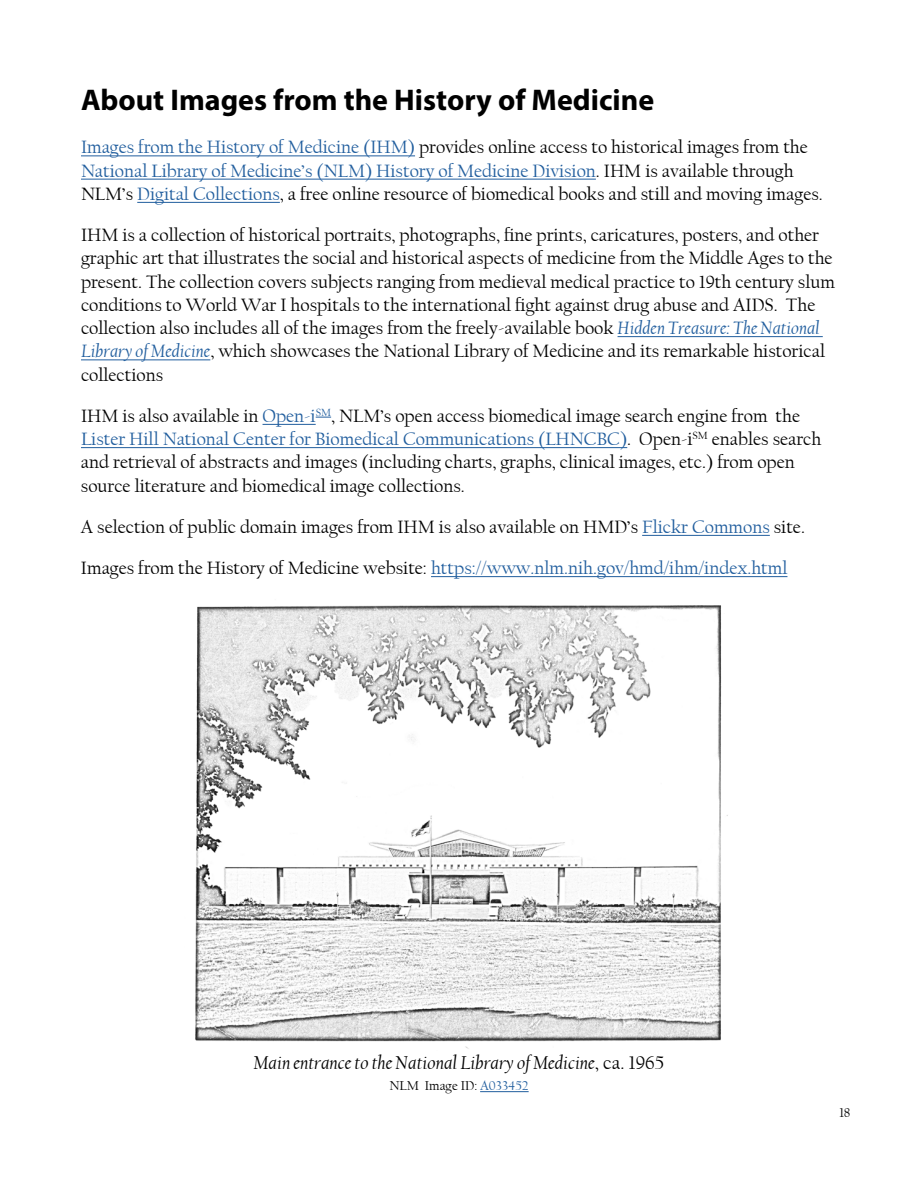
<style>
.page{position:relative;width:918px;height:1188px;background:#fff}
.page>*{position:absolute;margin:0;border:0;box-sizing:border-box;transform-origin:0 0}
.Back_header{font:700 30px "Myriad Pro";color:#000}
.t1{font:italic 19.5px "Californian FB";color:#000}
.t2{font:18.75px/23.2px "Californian FB";color:#000}
.t3{font:18.75px "Californian FB";color:#215e9e}
.t4{font:13.5px "Californian FB";color:#000}
.s1{color:#215e9e}
.s2{font-style:italic;color:#215e9e}
.s3{color:#000}
.s4{font-style:normal}
</style>
<div class="page">
<hr style="left:81px;top:155px;width:334px;height:1px;background:#215e9e">
<hr style="left:81px;top:179px;width:515px;height:1px;background:#215e9e">
<hr style="left:137px;top:202px;width:143px;height:1px;background:#215e9e">
<hr style="left:618px;top:336px;width:205px;height:1px;background:#215e9e">
<hr style="left:81px;top:359px;width:129px;height:1px;background:#215e9e">
<hr style="left:263px;top:424px;width:53px;height:1px;background:#215e9e">
<svg style="left:316px;top:417px;width:15px;height:1px"></svg>
<hr style="left:81px;top:447px;width:546px;height:1px;background:#215e9e">
<hr style="left:642px;top:535px;width:128px;height:1px;background:#215e9e">
<hr style="left:431px;top:576px;width:356px;height:1px;background:#215e9e">
<img style="left:195px;top:605px;width:533px;height:444px">
<hr style="left:480px;top:1091px;width:49px;height:1px;background:#215e9e">
<p class="Back_header" style="left:81px;top:81px;width:575px">About Images from the History of Medicine</p>
<p class="t2" style="left:81px;top:136px;width:743px"><span class="s1">Images from the History of Medicine (IHM)</span> provides online access to historical images from the<br><span class="s1">National Library of Medicine’s (NLM) History of Medicine Division</span>. IHM is available through<br>NLM’s <span class="s1">Digital Collections</span>, a free online resource of biomedical books and still and moving images.</p>
<p class="t2" style="left:81px;top:224px;width:755px">IHM is a collection of historical portraits, photographs, fine prints, caricatures, posters, and other graphic art that illustrates the social and historical aspects of medicine from the Middle Ages to the present. The collection covers subjects ranging from medieval medical practice to 19th century slum conditions to World War I hospitals to the international fight against drug abuse and AIDS. The collection also includes all of the images from the freely-available book <span class="s2">Hidden Treasure: The National Library of Medicine</span>, which showcases the National Library of Medicine and its remarkable historical collections</p>
<p class="t2" style="left:81px;top:404px;width:742px">IHM is also available in <span class="s1">Open-i</span><sup>SM</sup>, NLM’s open access biomedical image search engine from the <span class="s1">Lister Hill National Center for Biomedical Communications (LHNCBC)</span>. Open-i<sup>SM</sup> enables search and retrieval of abstracts and images (including charts, graphs, clinical images, etc.) from open source literature and biomedical image collections.</p>
<p class="t2" style="left:81px;top:515px;width:726px">A selection of public domain images from IHM is also available on HMD’s <span class="s1">Flickr Commons</span> site.</p>
<p class="t3" style="left:81px;top:558px;width:708px"><span class="s3">Images from the History of Medicine website:</span> https://www.nlm.nih.gov/hmd/ihm/index.html</p>
<p class="t1" style="left:254px;top:1052px;width:412px">Main entrance to the National Library of Medicine<span class="s4">, ca. 1965</span></p>
<p class="t4" style="left:389px;top:1078px;width:141px">NLM Image ID: <span class="s1">A033452</span></p>
<p class="t4" style="left:839px;top:1105px;width:13px">18</p>
</div>
